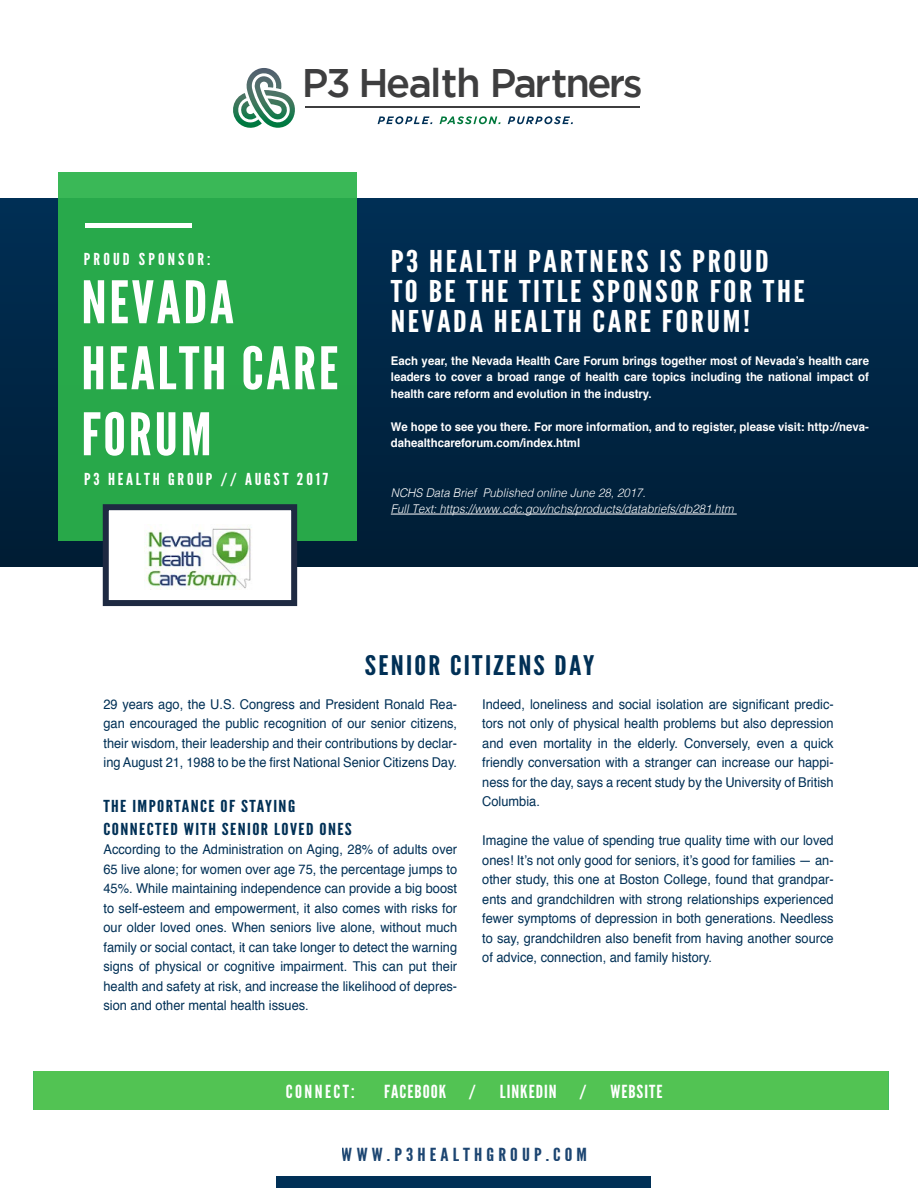
<style>
.page{position:relative;width:918px;height:1188px;background:#fff}
.page>*{position:absolute;margin:0;border:0;box-sizing:border-box;transform-origin:0 0}
.t1{font:58.5px/66px "League Gothic";letter-spacing:.04em;color:#fff;scale:1.1 1}
.t2{font:500 39.9px "Gotham";letter-spacing:-.055em;color:#3e3e3f}
.t3{font:30px "League Gothic";letter-spacing:.07em;color:#fff;scale:1.22 1}
.t4{font:27px "League Gothic";letter-spacing:.07em;color:#003056;scale:1.22 1}
.t5{font:18px "League Gothic";letter-spacing:.05em;color:#fff;scale:1.1 1}
.t6{font:18px "League Gothic";letter-spacing:.19em;color:#1c4571;scale:1.2 1}
.t7{font:18px "League Gothic";letter-spacing:.12em;color:#fff;scale:1.1 1}
.t8{font:16.5px "League Gothic";letter-spacing:.07em;color:#003056;scale:1.22 1}
.t9{font:16.5px "League Gothic";letter-spacing:.15em;color:#fff;scale:1.12 1}
.t10{font:16.5px "League Gothic";letter-spacing:.17em;color:#fff;scale:1.12 1}
.t11{font:13.5px/19.5px "Helvetica";color:#003056;text-align:justify;scale:.95 1}
.t12{font:700 12px/16.5px "Helvetica";color:#fff;text-align:justify;scale:.95 1}
.t13{font:italic 300 12px "Helvetica";color:#fff;scale:.95 1}
</style>
<div class="page">
<div style="left:0;top:198px;width:918px;height:369px;background:linear-gradient(to bottom,#002f55,#001d34)"></div>
<div style="left:58px;top:172px;width:299px;height:369px;background:linear-gradient(to bottom,#2dad4e,#26a648)"></div>
<svg style="left:233px;top:68px;width:62px;height:60px"></svg>
<svg style="left:508px;top:116px;width:65px;height:8px"></svg>
<svg style="left:440px;top:116px;width:61px;height:8px"></svg>
<svg style="left:378px;top:116px;width:54px;height:8px"></svg>
<hr style="left:305px;top:106px;width:335px;height:2px;background:#3e3e3f">
<div style="left:277px;top:1176px;width:374px;height:12px;background:#003056"></div>
<hr style="left:391px;top:514px;width:346px;height:1px;background:#fff">
<div style="left:33px;top:1071px;width:856px;height:39px;background:#52c353"></div>
<div style="left:86px;top:223px;width:106px;height:5px;background:#fff"></div>
<div style="left:103px;top:504px;width:194px;height:102px;background:#fff;border:6px solid #1e2a42"></div>
<img style="left:144px;top:527px;width:107px;height:63px">
<p class="t2" style="left:302px;top:61px;width:343px">P3 Health Partners</p>
<p class="t10" style="left:84px;top:250px;width:114px">PROUD SPONSOR:</p>
<p class="t1" style="left:81px;top:270px;width:235px">NEVADA<br>HEALTH CARE<br>FORUM</p>
<p class="t9" style="left:84px;top:470px;width:219px">P3 HEALTH GROUP // AUGST 2017</p>
<p class="t3" style="left:391px;top:243px;width:311px">P3 HEALTH PARTNERS IS PROUD</p>
<p class="t3" style="left:391px;top:273px;width:341px">TO BE THE TITLE SPONSOR FOR THE</p>
<p class="t3" style="left:391px;top:303px;width:296px">NEVADA HEALTH CARE FORUM!</p>
<p class="t12" style="left:391px;top:352px;width:505px">Each year, the Nevada Health Care Forum brings together most of Nevada’s health care leaders to cover a broad range of health care topics including the national impact of health care reform and evolution in the industry.</p>
<p class="t12" style="left:391px;top:418px;width:505px">We hope to see you there. For more information, and to register, please visit: http://neva&shy;dahealthcareforum.com/index.html</p>
<p class="t13" style="left:391px;top:482px;width:270px">NCHS Data Brief Published online June 28, 2017.</p>
<p class="t13" style="left:391px;top:499px;width:362px">Full Text: https://www.cdc.gov/nchs/products/databriefs/db281.htm</p>
<p class="t4" style="left:365px;top:649px;width:190px">SENIOR CITIZENS DAY</p>
<p class="t11" style="left:104px;top:695px;width:374px">29 years ago, the U.S. Congress and President Ronald Rea&shy;gan encouraged the public recognition of our senior citizens, their wisdom, their leadership and their contributions by declar&shy;ing August 21, 1988 to be the first National Senior Citizens Day.</p>
<p class="t8" style="left:104px;top:797px;width:159px">THE IMPORTANCE OF STAYING</p>
<p class="t8" style="left:104px;top:819px;width:205px">CONNECTED WITH SENIOR LOVED ONES</p>
<p class="t11" style="left:104px;top:840px;width:374px">According to the Administration on Aging, 28% of adults over 65 live alone; for women over age 75, the percentage jumps to 45%. While maintaining independence can provide a big boost to self-esteem and empowerment, it also comes with risks for our older loved ones. When seniors live alone, without much family or social contact, it can take longer to detect the warning signs of physical or cognitive impairment. This can put their health and safety at risk, and increase the likelihood of depres&shy;sion and other mental health issues.</p>
<p class="t11" style="left:482px;top:695px;width:372px">Indeed, loneliness and social isolation are significant predic&shy;tors not only of physical health problems but also depression and even mortality in the elderly. Conversely, even a quick friendly conversation with a stranger can increase our happi&shy;ness for the day, says a recent study by the University of British Columbia.</p>
<p class="t11" style="left:482px;top:831px;width:372px">Imagine the value of spending true quality time with our loved ones! It’s not only good for seniors, it’s good for families — an&shy;other study, this one at Boston College, found that grandpar&shy;ents and grandchildren with strong relationships experienced fewer symptoms of depression in both generations. Needless to say, grandchildren also benefit from having another source of advice, connection, and family history.</p>
<p class="t7" style="left:286px;top:1081px;width:64px">CONNECT:</p>
<p class="t5" style="left:384px;top:1081px;width:58px">FACEBOOK</p>
<p class="t5" style="left:469px;top:1081px;width:8px">/</p>
<p class="t5" style="left:500px;top:1081px;width:53px">LINKEDIN</p>
<p class="t5" style="left:579px;top:1081px;width:8px">/</p>
<p class="t5" style="left:610px;top:1081px;width:49px">WEBSITE</p>
<h3 class="t6" style="left:342px;top:1144px;width:206px">WWW.P3HEALTHGROUP.COM</h3>
</div>
